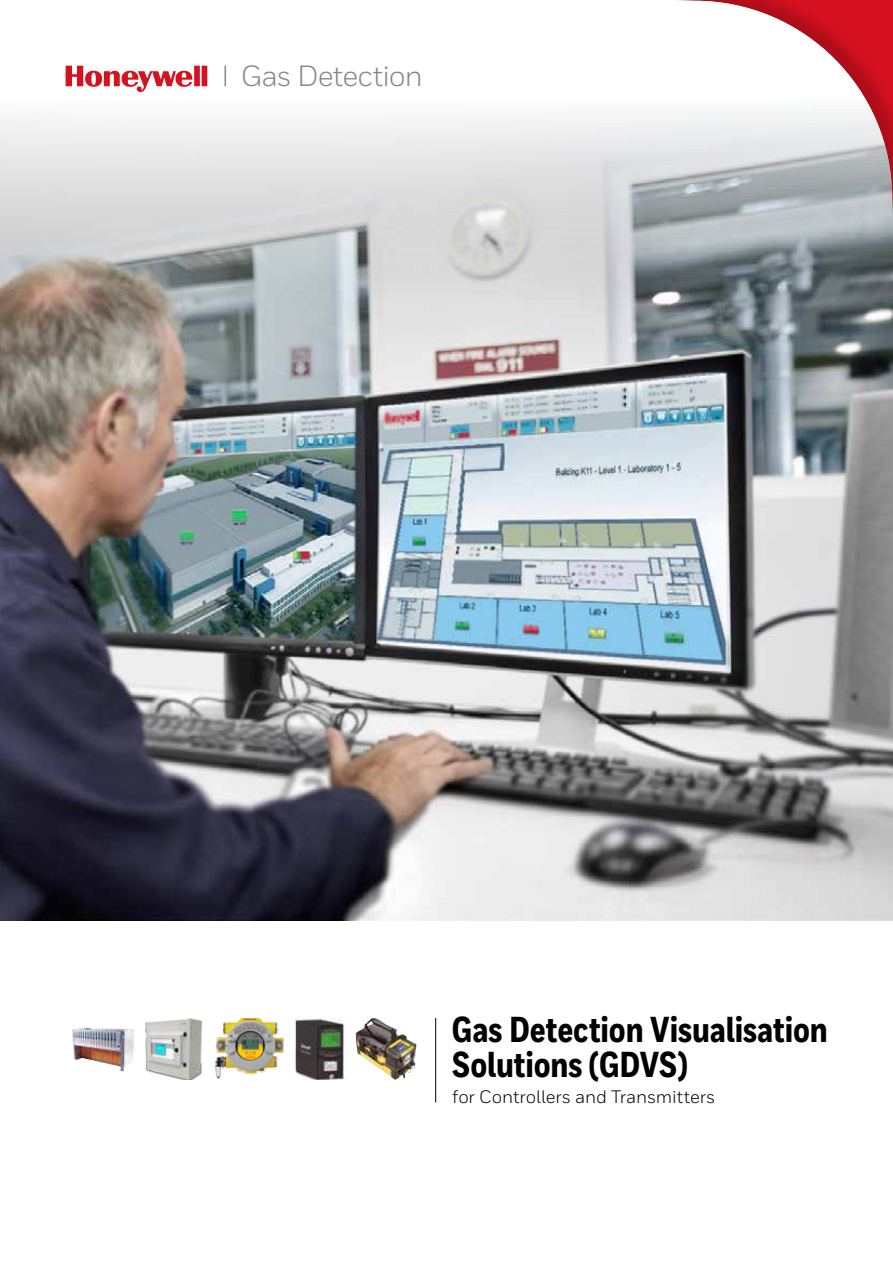
<style>
.page{position:relative;width:893px;height:1263px;background:#fff}
.page>*{position:absolute;margin:0;border:0;box-sizing:border-box;transform-origin:0 0}
.t1{font:800 36px/34.5px "Honeywell Cond";letter-spacing:-.005em;color:#000}
.t2{font:29.25px "Honeywell Sans";letter-spacing:-.03em;color:#878787}
.t3{font:18px "Honeywell Sans";letter-spacing:-.005em;color:#000}
</style>
<div class="page">
<img style="left:0;top:65px;width:893px;height:856px">
<svg style="left:225px;top:65px;width:1px;height:21px"></svg>
<svg style="left:66px;top:66px;width:141px;height:26px"></svg>
<img style="left:294px;top:1018px;width:51px;height:61px">
<img style="left:356px;top:1018px;width:60px;height:61px">
<img style="left:215px;top:1018px;width:69px;height:61px">
<img style="left:145px;top:1018px;width:58px;height:61px">
<hr style="left:435px;top:1018px;width:1px;height:84px;background:#000">
<img style="left:72px;top:1028px;width:62px;height:43px">
<div style="left:307px;top:0;width:586px;height:586px;background:#000;opacity:.2"></div>
<p class="t2" style="left:241px;top:59px;width:183px">Gas Detection</p>
<p class="t1" style="left:452px;top:1013px;width:378px">Gas Detection Visualisation<br>Solutions (GDVS)</p>
<p class="t3" style="left:452px;top:1086px;width:265px">for Controllers and Transmitters</p>
</div>
